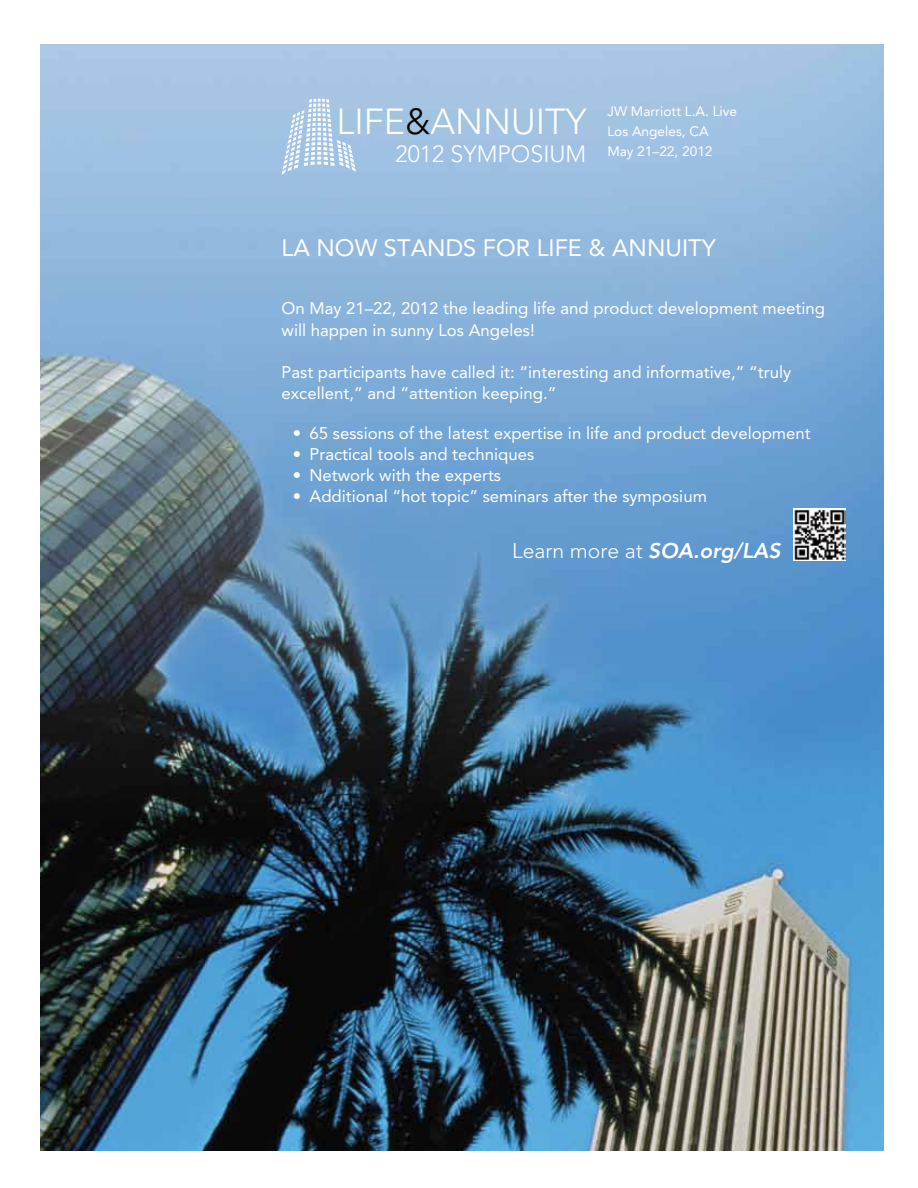
<style>
.page{position:relative;width:918px;height:1188px;background:#fff}
.page>*{position:absolute;margin:0;border:0;box-sizing:border-box;transform-origin:0 0}
.t1{font:300 36px "Avenir";color:#fff}
.t2{font:23.55px "Avenir";color:#fff}
.t3{font:300 23.4px "Avenir";color:#fff}
.t4{font:300 21.15px "Avenir";color:#fff}
.t5{font:16.8px/21.1px "Avenir";color:#fff}
.t6{font:13.65px/20px "Avenir";color:#fff}
.s1{color:#000}
.s2{font-weight:900}
.s3{font-weight:800;font-style:italic}
</style>
<div class="page">
<img style="left:40px;top:44px;width:844px;height:1106px">
<svg style="left:282px;top:99px;width:74px;height:76px;background:#b5cfe8"></svg>
<img style="left:793px;top:508px;width:52px;height:52px">
<h1 class="t1" style="left:336px;top:100px;width:251px">LIFE<span class="s1">&amp;</span>ANNUITY</h1>
<h3 class="t3" style="left:396px;top:140px;width:192px">2012 SYMPOSIUM</h3>
<p class="t6" style="left:607px;top:101px;width:131px">JW Marriott L.A. Live<br>Los Angeles, CA<br>May 21–22, 2012</p>
<h2 class="t2" style="left:282px;top:234px;width:436px">LA NOW STANDS FOR LIFE &amp; ANNUITY</h2>
<p class="t5" style="left:282px;top:298px;width:545px">On May 21–22, 2012 the leading life and product development meeting will happen in sunny Los Angeles!</p>
<p class="t5" style="left:282px;top:362px;width:511px">Past participants have called it: “interesting and informative,” “truly excellent,” and “attention keeping.”</p>
<p class="t5" style="left:293px;top:422px;width:520px"><span class="s2">•</span> 65 sessions of the latest expertise in life and product development</p>
<p class="t5" style="left:293px;top:444px;width:243px"><span class="s2">•</span> Practical tools and techniques</p>
<p class="t5" style="left:293px;top:465px;width:210px"><span class="s2">•</span> Network with the experts</p>
<p class="t5" style="left:293px;top:486px;width:416px"><span class="s2">•</span> Additional “hot topic” seminars after the symposium</p>
<p class="t4" style="left:512px;top:538px;width:270px">Learn more at <span class="s3">SOA.org/LAS</span></p>
</div>
